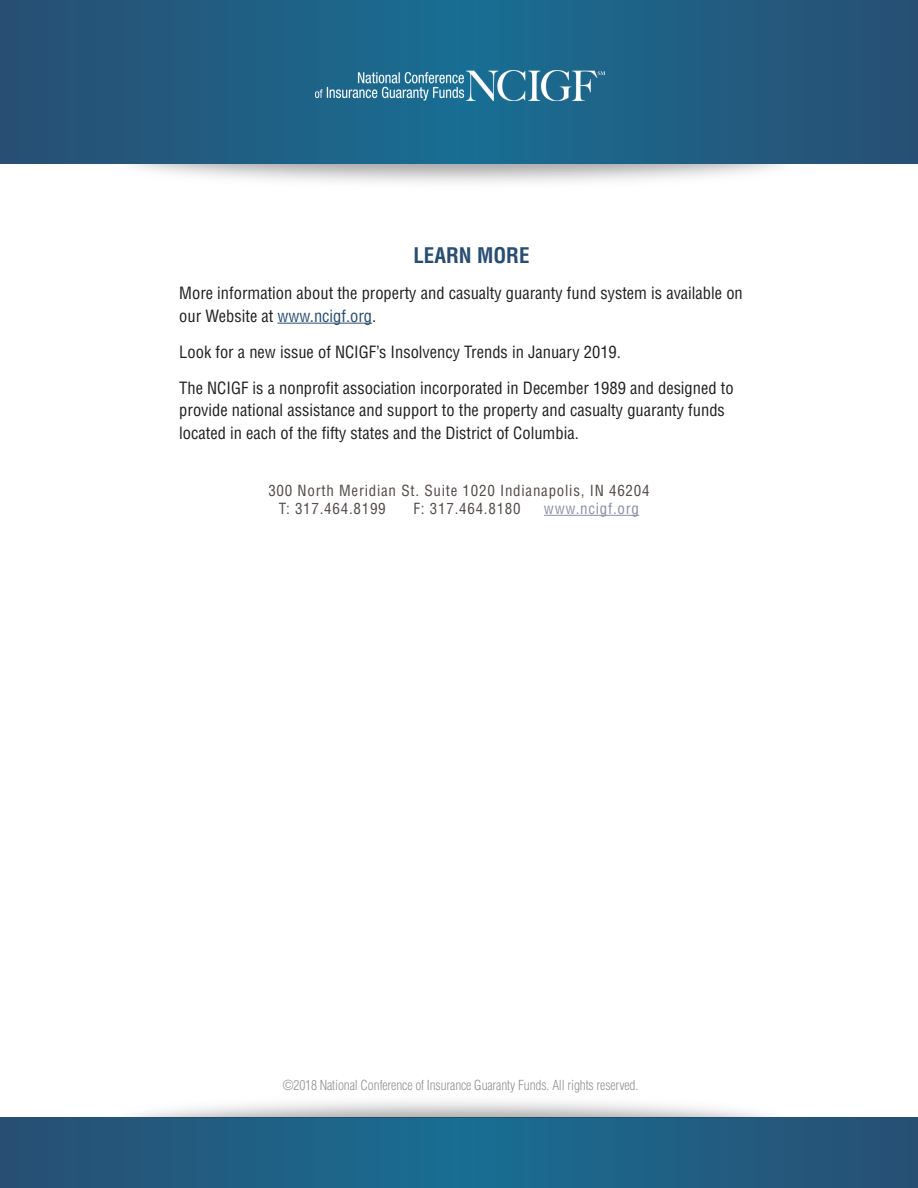
<style>
.page{position:relative;width:918px;height:1188px;background:#fff}
.page>*{position:absolute;margin:0;border:0;box-sizing:border-box;transform-origin:0 0}
.t1{font:700 condensed 21px "Helvetica";color:#284e72}
.t2{font:condensed 16.5px/22.5px "Helvetica";color:#231f20}
.t3{font:condensed 15px "Helvetica";letter-spacing:.05em;color:#524a47}
.t4{font:condensed 15px "Helvetica";letter-spacing:.05em;color:#878fa8}
.t5{font:300 condensed 13.5px "Helvetica";letter-spacing:-.01em;color:#919295}
.s1{color:#284e72}
</style>
<div class="page">
<hr style="left:544px;top:515px;width:95px;height:1px;background:#878fa8">
<hr style="left:277px;top:323px;width:95px;height:1px;background:#284e72">
<svg style="left:0;top:1118px;width:918px;height:70px;background:#205e82"></svg>
<img style="left:89px;top:1101px;width:719px;height:17px">
<img style="left:94px;top:163px;width:723px;height:20px">
<svg style="left:1px;top:0;width:917px;height:163px;background:#215d82"></svg>
<img style="left:315px;top:71px;width:290px;height:29px">
<p class="t1" style="left:413px;top:242px;width:118px">LEARN MORE</p>
<p class="t2" style="left:179px;top:282px;width:565px">More information about the property and casualty guaranty fund system is available on our Website at <span class="s1">www.ncigf.org</span>.</p>
<p class="t2" style="left:179px;top:340px;width:443px">Look for a new issue of NCIGF’s Insolvency Trends in January 2019.</p>
<p class="t2" style="left:179px;top:376px;width:556px">The NCIGF is a nonprofit association incorporated in December 1989 and designed to provide national assistance and support to the property and casualty guaranty funds located in each of the fifty states and the District of Columbia.</p>
<p class="t3" style="left:268px;top:481px;width:383px">300 North Meridian St. Suite 1020 Indianapolis, IN 46204</p>
<p class="t3" style="left:279px;top:499px;width:108px">T: 317.464.8199</p>
<p class="t3" style="left:414px;top:499px;width:109px">F: 317.464.8180</p>
<p class="t4" style="left:544px;top:499px;width:97px">www.ncigf.org</p>
<p class="t5" style="left:283px;top:1076px;width:357px">©2018 National Conference of Insurance Guaranty Funds. All rights reserved.</p>
</div>
